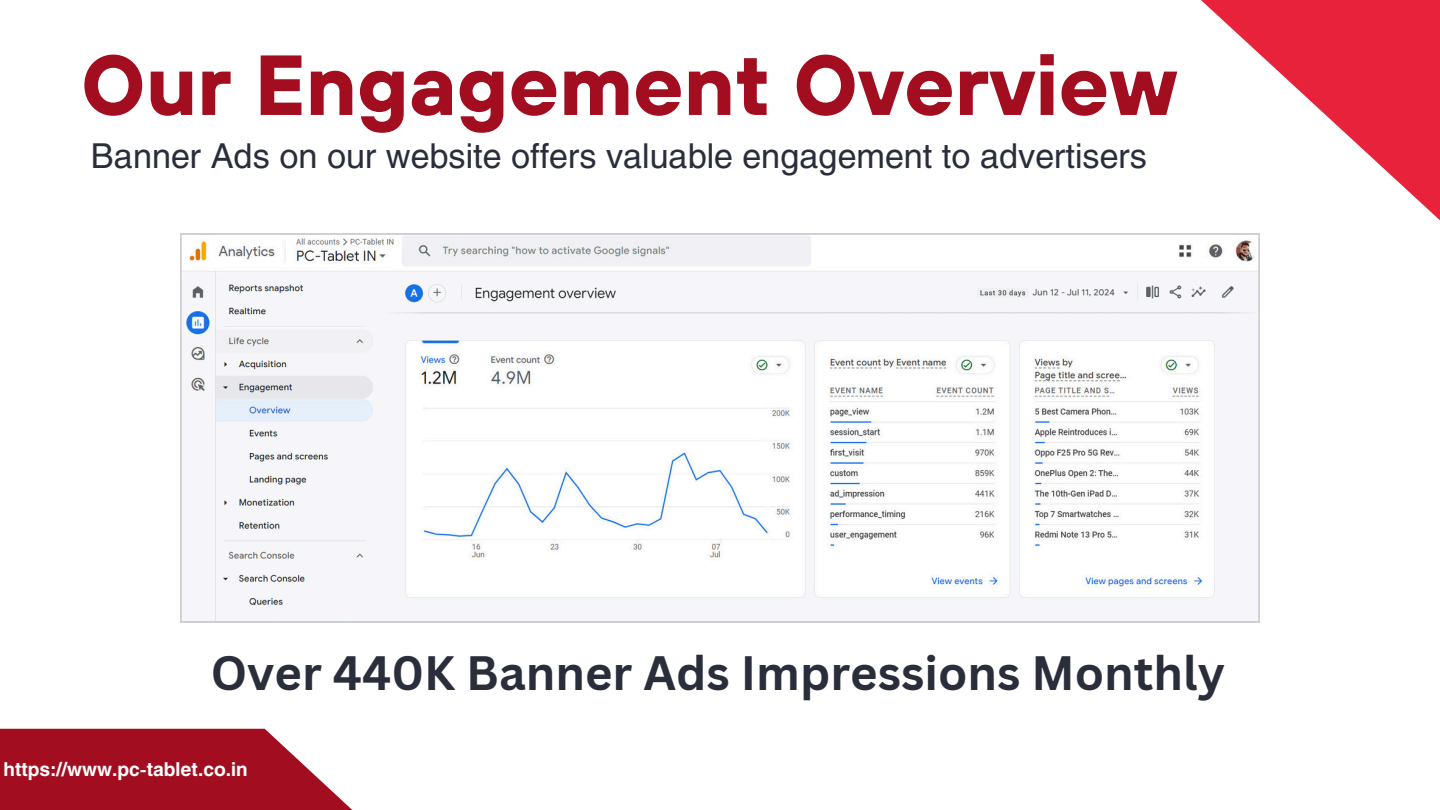
<style>
.page{position:relative;width:1440px;height:810px;background:#fff}
.page>*{position:absolute;margin:0;border:0;box-sizing:border-box;transform-origin:0 0}
.t1{font:700 85px "TT Hoves";color:#a20e20}
.t2{font:700 47px "Canva Sans";color:#2a2e3a}
.t3{font:34px "Helios";color:#2a2e3a}
.t4{font:700 19px "Helios";color:#fff}
</style>
<div class="page">
<svg style="left:0;top:729px;width:352px;height:81px;background:#ad2b3b"></svg>
<svg style="left:1201px;top:0;width:239px;height:220px"></svg>
<svg style="left:180px;top:233px;width:1080px;height:389px"></svg>
<p class="t1" style="left:81px;top:30px;width:1098px">Our Engagement Overview</p>
<h2 class="t3" style="left:91px;top:134px;width:1058px">Banner Ads on our website offers valuable engagement to advertisers</h2>
<p class="t2" style="left:211px;top:640px;width:1016px">Over 440K Banner Ads Impressions Monthly</p>
<h1 class="t4" style="left:4px;top:757px;width:246px">https://www.pc-tablet.co.in</h1>
</div>
